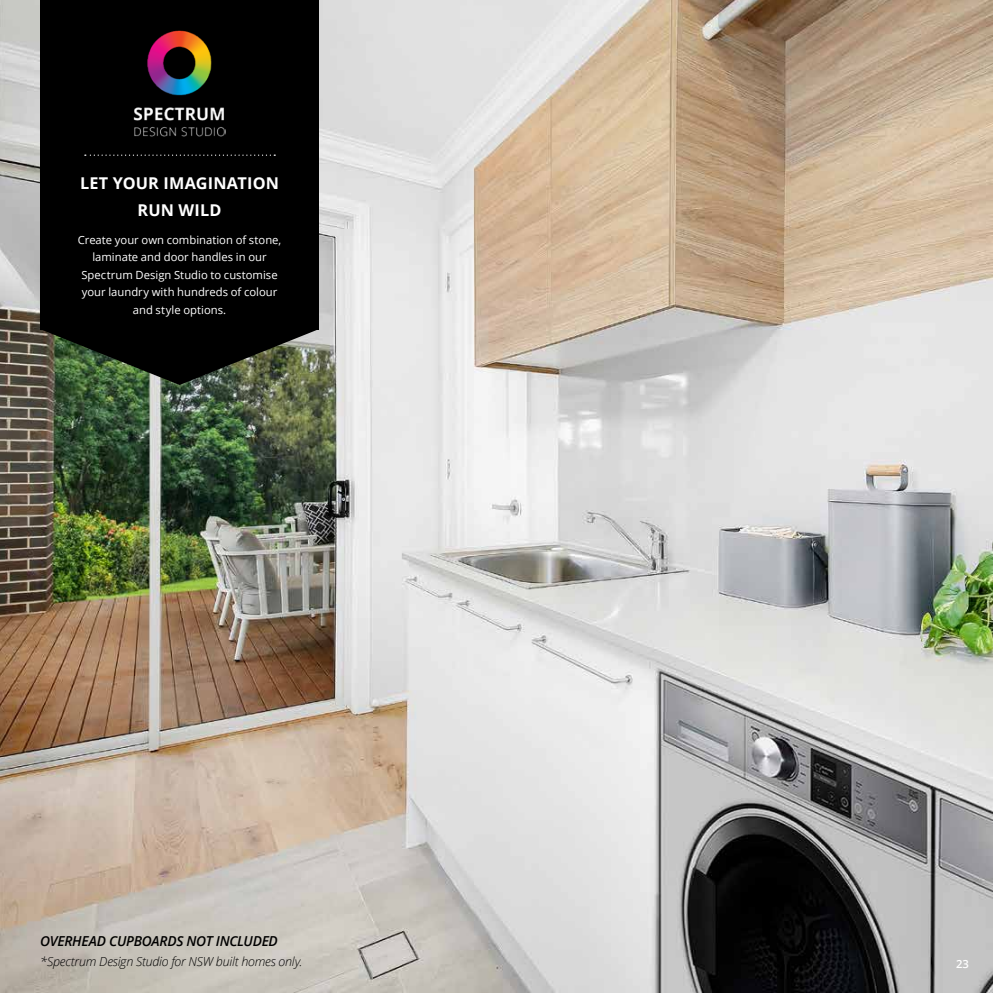
<style>
.page{position:relative;width:993px;height:993px;background:#fff}
.page>*{position:absolute;margin:0;border:0;box-sizing:border-box;transform-origin:0 0}
.t1{font:700 16.25px/26.2px "Open Sans";letter-spacing:.005em;color:#fff;text-align:center}
.t2{font:italic 600 13.75px "Open Sans";letter-spacing:-.02em;color:#000}
.t3{font:italic 300 12.5px "Open Sans";letter-spacing:-.02em;color:#000}
.t4{font:11.25px/17.5px "Open Sans";color:#fff;text-align:center}
.t5{font:600 11.25px "Open Sans";color:#fff}
</style>
<div class="page">
<img style="left:0;top:0;width:992px;height:992px">
<div style="left:40px;top:0;width:278px;height:329px;background:#000"></div>
<img style="left:40px;top:329px;width:279px;height:56px">
<svg style="left:85px;top:154px;width:190px;height:2px"></svg>
<img style="left:133px;top:30px;width:93px;height:107px">
<h1 class="t1" style="left:80px;top:170px;width:200px">LET YOUR IMAGINATION<br>RUN WILD</h1>
<p class="t4" style="left:78px;top:230px;width:205px">Create your own combination of stone, laminate and door handles in our<br>Spectrum Design Studio to customise your laundry with hundreds of colour and style options.</p>
<p class="t2" style="left:40px;top:931px;width:239px">OVERHEAD CUPBOARDS NOT INCLUDED</p>
<p class="t3" style="left:40px;top:952px;width:264px">*Spectrum Design Studio for NSW built homes only.</p>
<p class="t5" style="left:955px;top:956px;width:14px">23</p>
</div>
